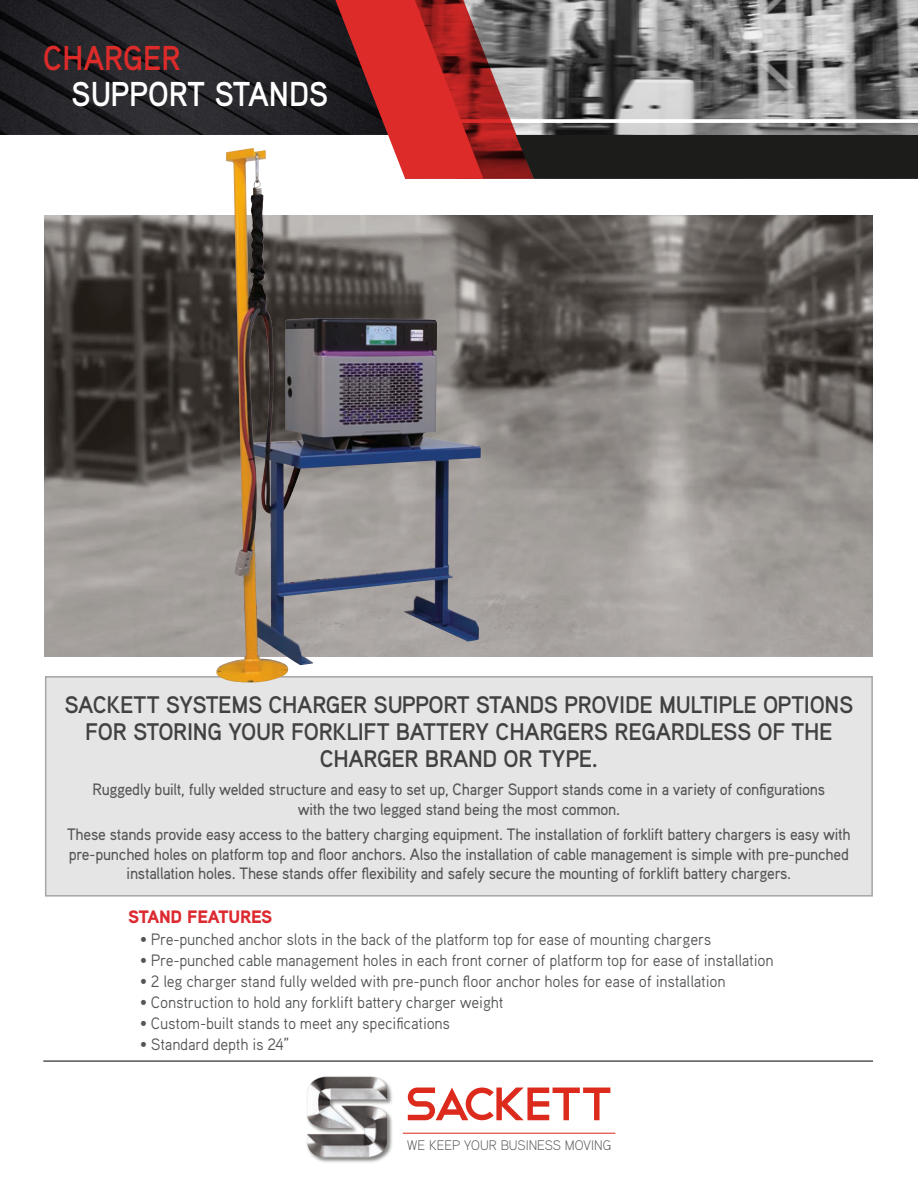
<style>
.page{position:relative;width:918px;height:1188px;background:#fff}
.page>*{position:absolute;margin:0;border:0;box-sizing:border-box;transform-origin:0 0}
.t1{font:700 34.5px "Aaux Pro";letter-spacing:-.01em;color:#fff;scale:.9 1}
.t2{font:700 34.5px "Aaux Pro";color:#dd2b2a;scale:.9 1}
.t3{font:700 24px/27px "Aaux Pro";letter-spacing:-.015em;color:#414142;text-align:center;scale:.95 1}
.t4{font:900 18px "Aaux Pro";letter-spacing:-.015em;color:#dd2a31}
.t5{font:500 16.5px/19.5px "Aaux Pro";letter-spacing:-.015em;color:#545555;text-align:center;scale:.95 1}
.t6{font:16.5px "Aaux Pro";letter-spacing:-.015em;color:#545555;scale:.95 1}
.t7{font:13.8px "Aaux Pro Light SC";color:#545555}
</style>
<div class="page">
<img style="left:534px;top:0;width:384px;height:135px">
<img style="left:0;top:0;width:256px;height:135px">
<svg style="left:534px;top:119px;width:384px;height:4px"></svg>
<svg style="left:256px;top:0;width:278px;height:179px;background:#5a484a"></svg>
<div style="left:516px;top:135px;width:402px;height:44px;background:#1c1c1a"></div>
<svg style="left:335px;top:0;width:148px;height:179px;background:#ac2f2f"></svg>
<hr style="left:43px;top:1060px;width:830px;height:2px;background:#545555">
<hr style="left:403px;top:1133px;width:212px;height:1px;background:#de2516">
<svg style="left:408px;top:1088px;width:202px;height:32px"></svg>
<img style="left:307px;top:1076px;width:85px;height:87px">
<div style="left:46px;top:677px;width:826px;height:219px;background:#e5e5e5"></div>
<div style="left:45px;top:676px;width:828px;height:221px;border:2px solid #a6a6a7"></div>
<img style="left:45px;top:215px;width:828px;height:442px">
<img style="left:215px;top:152px;width:266px;height:530px">
<h1 class="t2" style="left:43px;top:36px;width:154px">CHARGER</h1>
<h1 class="t1" style="left:71px;top:72px;width:287px">SUPPORT STANDS</h1>
<h2 class="t3" style="left:64px;top:690px;width:832px">SACKETT SYSTEMS CHARGER SUPPORT STANDS PROVIDE MULTIPLE OPTIONS<br>FOR STORING YOUR FORKLIFT BATTERY CHARGERS REGARDLESS OF THE<br>CHARGER BRAND OR TYPE.</h2>
<p class="t5" style="left:93px;top:779px;width:773px">Ruggedly built, fully welded structure and easy to set up, Charger Support stands come in a variety of configurations with the two legged stand being the most common.</p>
<p class="t5" style="left:67px;top:824px;width:826px">These stands provide easy access to the battery charging equipment. The installation of forklift battery chargers is easy with pre-punched holes on platform top and floor anchors. Also the installation of cable management is simple with pre-punched installation holes. These stands offer flexibility and safely secure the mounting of forklift battery chargers.</p>
<p class="t4" style="left:128px;top:905px;width:146px">STAND FEATURES</p>
<p class="t6" style="left:140px;top:929px;width:603px">• Pre-punched anchor slots in the back of the platform top for ease of mounting chargers</p>
<p class="t6" style="left:140px;top:950px;width:668px">• Pre-punched cable management holes in each front corner of platform top for ease of installation</p>
<p class="t6" style="left:140px;top:971px;width:618px">• 2 leg charger stand fully welded with pre-punch floor anchor holes for ease of installation</p>
<p class="t6" style="left:140px;top:992px;width:384px">• Construction to hold any forklift battery charger weight</p>
<p class="t6" style="left:140px;top:1013px;width:328px">• Custom-built stands to meet any specifications</p>
<p class="t6" style="left:140px;top:1034px;width:159px">• Standard depth is 24”</p>
<p class="t7" style="left:407px;top:1136px;width:206px">WE KEEP YOUR BUSINESS MOVING</p>
</div>
